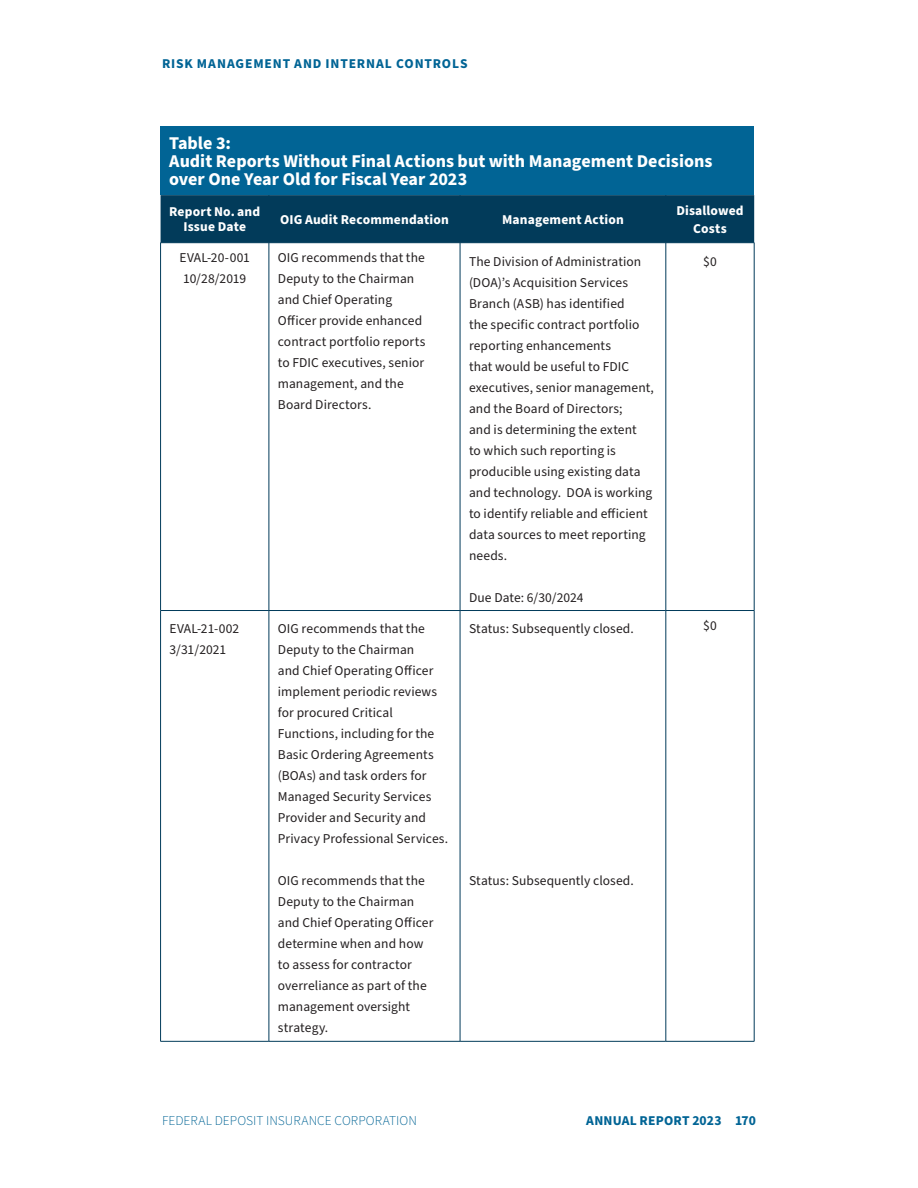
<style>
.page{position:relative;width:918px;height:1188px;background:#fff}
.page>*{position:absolute;margin:0;border:0;box-sizing:border-box;transform-origin:0 0}
.t1{font:700 18px/18px "Source Sans Pro";color:#fff}
.t2{font:13.5px/21px "Source Sans Pro";letter-spacing:.005em;color:#231f20}
.t3{font:700 13.5px/15px "Source Sans Pro";letter-spacing:.01em;color:#fff;text-align:center}
.t4{font:300 13.5px "Source Sans Pro";letter-spacing:.005em;color:#016495}
.t5{font:700 13.5px "Source Sans Pro";letter-spacing:.06em;color:#016495}
.t6{font:700 13.5px "Source Sans Pro";letter-spacing:.015em;color:#016495}
</style>
<div class="page">
<div style="left:161px;top:126px;width:593px;height:69px;background:#016495"></div>
<div style="left:161px;top:195px;width:593px;height:47px;background:#023b5a"></div>
<hr style="left:269px;top:195px;width:1px;height:48px;background:#023b5a">
<hr style="left:460px;top:195px;width:1px;height:48px;background:#023b5a">
<hr style="left:666px;top:195px;width:1px;height:48px;background:#023b5a">
<hr style="left:160px;top:243px;width:1px;height:367px;background:#023b5a">
<hr style="left:160px;top:611px;width:1px;height:430px;background:#023b5a">
<hr style="left:160px;top:242px;width:109px;height:1px;background:#023b5a">
<hr style="left:269px;top:242px;width:191px;height:1px;background:#023b5a">
<hr style="left:460px;top:242px;width:206px;height:1px;background:#023b5a">
<hr style="left:269px;top:243px;width:1px;height:367px;background:#023b5a">
<hr style="left:460px;top:243px;width:1px;height:367px;background:#023b5a">
<hr style="left:269px;top:611px;width:1px;height:430px;background:#023b5a">
<hr style="left:460px;top:611px;width:1px;height:430px;background:#023b5a">
<hr style="left:160px;top:610px;width:109px;height:1px;background:#023b5a">
<hr style="left:269px;top:610px;width:191px;height:1px;background:#023b5a">
<hr style="left:460px;top:610px;width:206px;height:1px;background:#023b5a">
<hr style="left:160px;top:1041px;width:109px;height:1px;background:#023b5a">
<hr style="left:269px;top:1041px;width:191px;height:1px;background:#023b5a">
<hr style="left:460px;top:1041px;width:206px;height:1px;background:#023b5a">
<hr style="left:666px;top:243px;width:1px;height:367px;background:#023b5a">
<hr style="left:666px;top:611px;width:1px;height:430px;background:#023b5a">
<hr style="left:666px;top:242px;width:88px;height:1px;background:#023b5a">
<hr style="left:754px;top:243px;width:1px;height:367px;background:#023b5a">
<hr style="left:754px;top:611px;width:1px;height:430px;background:#023b5a">
<hr style="left:666px;top:610px;width:88px;height:1px;background:#023b5a">
<hr style="left:666px;top:1041px;width:88px;height:1px;background:#023b5a">
<p class="t5" style="left:162px;top:55px;width:307px">RISK MANAGEMENT AND INTERNAL CONTROLS</p>
<h4 class="t1" style="left:169px;top:135px;width:545px">Table 3:<br>Audit Reports Without Final Actions but with Management Decisions over One Year Old for Fiscal Year 2023</h4>
<p class="t3" style="left:169px;top:205px;width:93px">Report No. and<br>Issue Date</p>
<p class="t3" style="left:280px;top:212px;width:170px">OIG Audit Recommendation</p>
<p class="t3" style="left:502px;top:212px;width:123px">Management Action</p>
<p class="t3" style="left:676px;top:202px;width:69px;line-height:18px">Disallowed<br>Costs</p>
<p class="t2" style="left:180px;top:247px;width:72px">EVAL-20-001<br>10/28/2019</p>
<p class="t2" style="left:278px;top:247px;width:149px">OIG recommends that the<br>Deputy to the Chairman and Chief Operating<br>Officer provide enhanced contract portfolio reports to FDIC executives, senior management, and the<br>Board Directors.</p>
<p class="t2" style="left:469px;top:251px;width:186px">The Division of Administration (DOA)’s Acquisition Services<br>Branch (ASB) has identified<br>the specific contract portfolio reporting enhancements<br>that would be useful to FDIC executives, senior management, and the Board of Directors;<br>and is determining the extent<br>to which such reporting is producible using existing data and technology. DOA is working to identify reliable and efficient data sources to meet reporting needs.</p>
<p class="t2" style="left:469px;top:587px;width:116px">Due Date: 6/30/2024</p>
<p class="t2" style="left:703px;top:251px;width:15px">$0</p>
<p class="t2" style="left:170px;top:619px;width:71px">EVAL-21-002<br>3/31/2021</p>
<p class="t2" style="left:278px;top:619px;width:172px">OIG recommends that the<br>Deputy to the Chairman<br>and Chief Operating Officer implement periodic reviews for procured Critical<br>Functions, including for the<br>Basic Ordering Agreements (BOAs) and task orders for<br>Managed Security Services<br>Provider and Security and<br>Privacy Professional Services.</p>
<p class="t2" style="left:278px;top:871px;width:157px">OIG recommends that the<br>Deputy to the Chairman and Chief Operating Officer determine when and how to assess for contractor overreliance as part of the management oversight strategy.</p>
<p class="t2" style="left:469px;top:619px;width:166px">Status: Subsequently closed.</p>
<p class="t2" style="left:469px;top:871px;width:166px">Status: Subsequently closed.</p>
<p class="t2" style="left:703px;top:615px;width:15px">$0</p>
<p class="t4" style="left:162px;top:1111px;width:257px">FEDERAL DEPOSIT INSURANCE CORPORATION</p>
<p class="t6" style="left:586px;top:1111px;width:171px">ANNUAL REPORT 2023 170</p>
</div>
